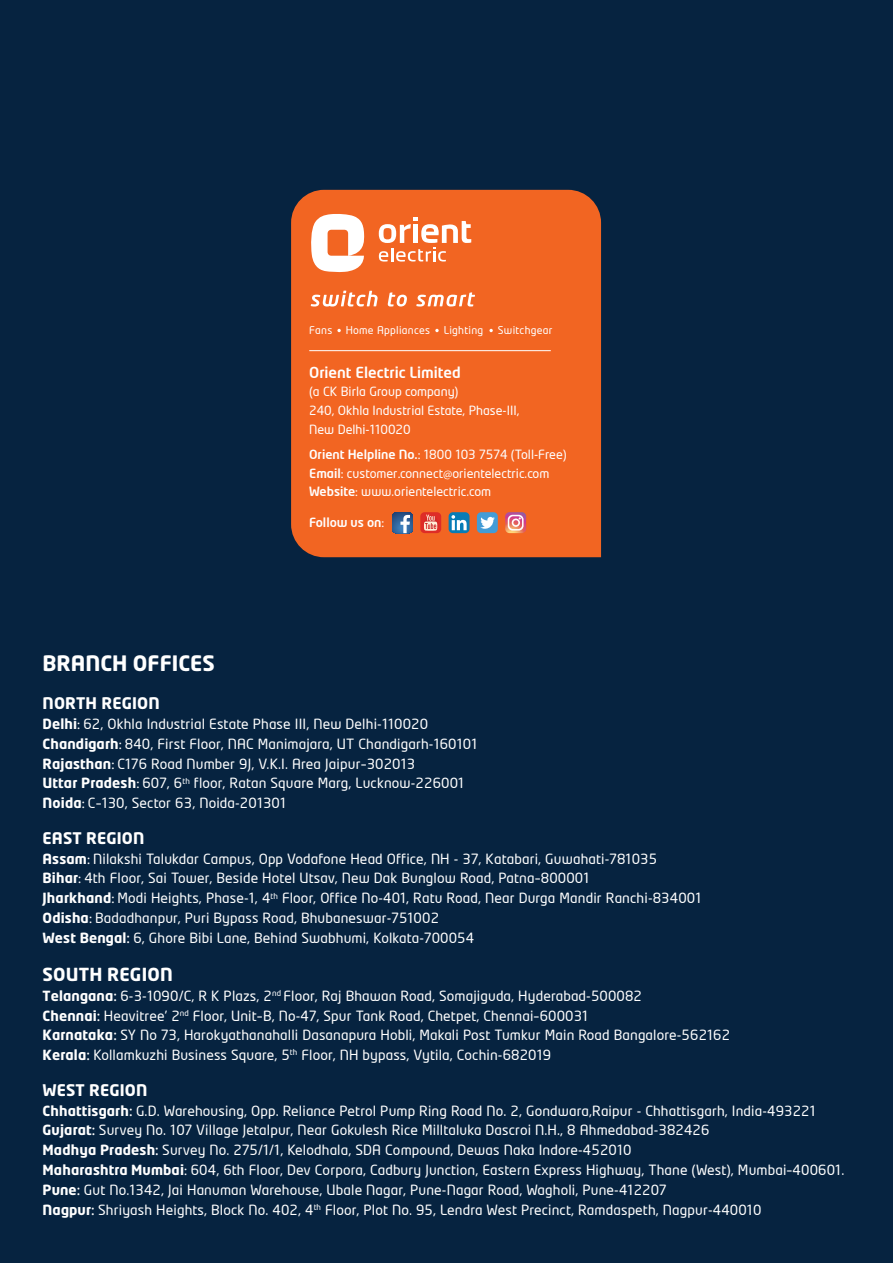
<style>
.page{position:relative;width:893px;height:1263px;background:#062340}
.page>*{position:absolute;margin:0;border:0;box-sizing:border-box;transform-origin:0 0}
.t1{font:700 21px "Neo Tech";color:#fff}
.t2{font:700 17.85px "Neo Tech";letter-spacing:.01em;color:#fff}
.t3{font:700 15.9px "Neo Tech";letter-spacing:.01em;color:#fff}
.t4{font:500 15px "Neo Tech";color:#fff}
.t5{font:13.8px/19.8px "Neo Tech";letter-spacing:.01em;color:#fff}
.t6{font:12.45px/18.8px "Neo Tech";color:#fff}
.t7{font:500 12.45px "Neo Tech";color:#fff}
.t8{font:10.65px "Neo Tech";letter-spacing:.025em;color:#fff}
.s1{font-weight:500}
.s2{font-family:"Myriad Pro"}
.s3{font-family:"Myriad Pro";font-weight:400}
.s4{font-weight:700}
.s5{font-family:"Myriad Pro";font-size:15.9px}
.s6{font-weight:700;font-size:13.95px}
</style>
<div class="page">
<div style="left:291px;top:190px;width:310px;height:367px;background:#f26522"></div>
<svg style="left:311px;top:291px;width:67px;height:15px"></svg>
<svg style="left:388px;top:292px;width:19px;height:14px"></svg>
<svg style="left:416px;top:292px;width:59px;height:14px"></svg>
<svg style="left:310px;top:213px;width:55px;height:59px;background:#facab4"></svg>
<svg style="left:379px;top:217px;width:92px;height:45px;background:#f59465"></svg>
<hr style="left:309px;top:350px;width:242px;height:1px;background:#fff">
<svg style="left:337px;top:329px;width:4px;height:3px"></svg>
<svg style="left:435px;top:329px;width:4px;height:3px"></svg>
<svg style="left:489px;top:329px;width:4px;height:3px"></svg>
<svg style="left:505px;top:512px;width:21px;height:21px"></svg>
<svg style="left:392px;top:512px;width:21px;height:21px"></svg>
<div style="left:449px;top:512px;width:20px;height:21px;background:#077cb6;border-radius:4px"></div>
<svg style="left:451px;top:515px;width:16px;height:15px"></svg>
<div style="left:477px;top:512px;width:21px;height:21px;background:#439cd6;border-radius:4px"></div>
<svg style="left:480px;top:517px;width:15px;height:12px"></svg>
<svg style="left:420px;top:512px;width:21px;height:21px"></svg>
<p class="t8" style="left:309px;top:324px;width:25px">Fans</p>
<p class="t8" style="left:346px;top:324px;width:86px">Home Appliances</p>
<p class="t8" style="left:444px;top:324px;width:41px">Lighting</p>
<p class="t8" style="left:498px;top:324px;width:56px">Switchgear</p>
<p class="t4" style="left:309px;top:363px;width:153px">Orient Electric Limited</p>
<p class="t6" style="left:309px;top:382px;width:212px">(a CK Birla Group company)<br>240, Okhla Industrial Estate, Phase-III,<br>New Delhi-110020</p>
<p class="t6" style="left:309px;top:445px;width:259px"><span class="s1">Orient Helpline No.</span><span class="s2">:</span> 1800 103 7574 (Toll-Free)<br><span class="s1">Email</span><span class="s2">:</span> customer<span class="s2">.</span>connect<span class="s2">@</span>orientelectric.com<br><span class="s1">Website</span><span class="s2">:</span> www.orientelectric.com</p>
<p class="t7" style="left:309px;top:514px;width:77px">Follow us on<span class="s3">:</span></p>
<h1 class="t1" style="left:43px;top:655px;width:174px">BRANCH OFFICES</h1>
<p class="t3" style="left:43px;top:697px;width:119px">NORTH REGION</p>
<p class="t5" style="left:43px;top:714px;width:436px"><span class="s4">Delhi</span><span class="s2">:</span> 62, Okhla Industrial Estate Phase III, New Delhi-110020<br><span class="s4">Chandigarh</span><span class="s2">:</span> 840, First Floor, NAC Manimajara, UT Chandigarh-160101<br><span class="s4">Rajasthan</span><span class="s2">:</span> C176 Road Number 9J, V.K.I. Area Jaipur–302013<br><span class="s4">Uttar Pradesh</span><span class="s2">:</span> 607, 6<sup>th</sup> floor, Ratan Square Marg, Lucknow-226001<br><span class="s4">Noida</span><span class="s2">:</span> C–130, Sector 63, Noida-201301</p>
<p class="t3" style="left:43px;top:831px;width:103px">EAST REGION</p>
<p class="t5" style="left:43px;top:848px;width:660px"><span class="s4">Assam</span><span class="s2">:</span> Nilakshi Talukdar Campus, Opp Vodafone Head Office, NH - 37, Katabari, Guwahati-781035<br><span class="s4">Bihar</span><span class="s2">:</span> 4th Floor, Sai Tower, Beside Hotel Utsav, New Dak Bunglow Road, Patna–800001<br><span class="s4">Jharkhand</span><span class="s2">:</span> Modi Heights, Phase-1, 4<sup>th</sup> Floor, Office No-401, Ratu Road, Near Durga Mandir Ranchi-834001<br><span class="s4">Odisha</span><span class="s2">:</span> Badadhanpur, Puri Bypass Road, Bhubaneswar-751002<br><span class="s4">West Bengal</span><span class="s5">:</span> 6, Ghore Bibi Lane, Behind Swabhumi, Kolkata-700054</p>
<p class="t2" style="left:43px;top:967px;width:132px">SOUTH REGION</p>
<p class="t5" style="left:43px;top:985px;width:689px"><span class="s4">Telangana</span><span class="s5">:</span> 6-3-1090/C, R K Plazs, 2<sup>nd</sup> Floor, Raj Bhawan Road, Somajiguda, Hyderabad-500082<br><span class="s4">Chennai</span><span class="s5">:</span> Heavitree’ 2<sup>nd</sup> Floor, Unit–B, No-47, Spur Tank Road, Chetpet, Chennai–600031<br><span class="s6">Karnataka</span><span class="s5">:</span> SY No 73, Harokyathanahalli Dasanapura Hobli, Makali Post Tumkur Main Road Bangalore-562162<br><span class="s4">Kerala</span><span class="s5">:</span> Kollamkuzhi Business Square, 5<sup>th</sup> Floor, NH bypass, Vytila, Cochin-682019</p>
<p class="t3" style="left:43px;top:1083px;width:106px">WEST REGION</p>
<p class="t5" style="left:43px;top:1100px;width:803px"><span class="s4">Chhattisgarh</span><span class="s5">:</span> G.D. Warehousing, Opp. Reliance Petrol Pump Ring Road No. 2, Gondwara,Raipur - Chhattisgarh, India-493221<br><span class="s4">Gujarat</span><span class="s5">:</span> Survey No. 107 Village Jetalpur, Near Gokulesh Rice Milltaluka Dascroi N.H., 8 Ahmedabad-382426<br><span class="s4">Madhya Pradesh</span><span class="s5">:</span> Survey No. 275/1/1, Kelodhala, SDA Compound, Dewas Naka Indore-452010<br><span class="s4">Maharashtra Mumbai</span><span class="s2">:</span> 604, 6th Floor, Dev Corpora, Cadbury Junction, Eastern Express Highway, Thane (West), Mumbai–400601.<br><span class="s4">Pune</span><span class="s5">:</span> Gut No.1342, Jai Hanuman Warehouse, Ubale Nagar, Pune-Nagar Road, Wagholi, Pune-412207<br><span class="s4">Nagpur</span><span class="s5">:</span> Shriyash Heights, Block No. 402, 4<sup>th</sup> Floor, Plot No. 95, Lendra West Precinct, Ramdaspeth, Nagpur-440010</p>
</div>
